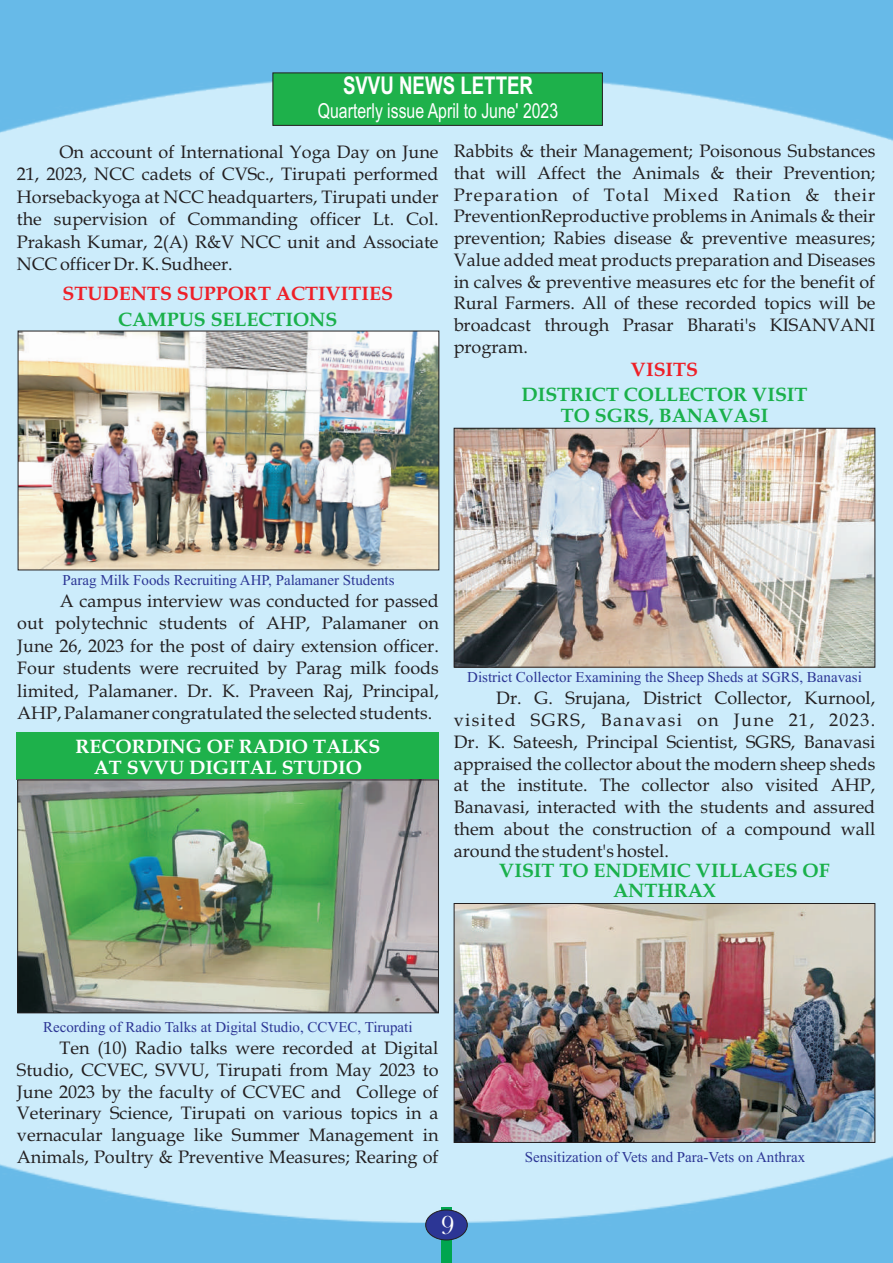
<style>
.page{position:relative;width:893px;height:1263px;background:#fff}
.page>*{position:absolute;margin:0;border:0;box-sizing:border-box;transform-origin:0 0}
.t1{font:27px "Bask Old Face";color:#fff}
.t2{font:700 24.45px "Arial";color:#fff;scale:.76 1}
.t3{font:20.7px "Arial";color:#fff;scale:.76 1}
.t4{font:700 19.5px/20.7px "Book Antiqua";color:#1ab04b;text-align:center}
.t5{font:700 19.5px/20.7px "Book Antiqua";color:#fff;text-align:center}
.t6{font:700 19.5px "Book Antiqua";color:#ee2028}
.t7{font:18px/21.8px "Book Antiqua";color:#231f20;text-align:justify}
.t8{font:15px "Times New Roman";color:#2c3695}
</style>
<div class="page">
<img style="left:0;top:0;width:893px;height:1263px">
<div style="left:441px;top:1206px;width:11px;height:57px;background:#00a54f"></div>
<div style="left:425px;top:1210px;width:42px;height:30px;background:#2c3695;border:1px solid #231f20;border-radius:50%"></div>
<div style="left:272px;top:73px;width:331px;height:53px;background:#1eb14b;border:1px solid #231f20"></div>
<img style="left:20px;top:333px;width:417px;height:235px">
<div style="left:17px;top:732px;width:422px;height:48px;background:#1eb14b"></div>
<img style="left:19px;top:782px;width:418px;height:229px">
<div style="left:17px;top:780px;width:422px;height:233px;border:1px solid #231f20"></div>
<img style="left:456px;top:430px;width:417px;height:235px">
<div style="left:454px;top:428px;width:421px;height:239px;border:1px solid #231f20"></div>
<img style="left:456px;top:905px;width:417px;height:235px">
<div style="left:454px;top:903px;width:421px;height:239px;border:1px solid #231f20"></div>
<h2 class="t2" style="left:343px;top:76px;width:251px">SVVU NEWS LETTER</h2>
<p class="t3" style="left:318px;top:103px;width:318px">Quarterly issue April to June' 2023</p>
<p class="t7" style="left:17px;top:143px;width:423px;line-height:22.5px;text-indent:43px">On account of International Yoga Day on June 21, 2023, NCC cadets of CVSc., Tirupati performed Horsebackyoga at NCC headquarters, Tirupati under the supervision of Commanding officer Lt. Col.<br>Prakash Kumar, 2(A) R&amp;V NCC unit and Associate NCC officer Dr. K. Sudheer.</p>
<p class="t7" style="left:454px;top:142px;width:423px">Rabbits &amp; their Management; Poisonous Substances that will Affect the Animals &amp; their Prevention; Preparation of Total Mixed Ration &amp; their PreventionReproductive problems in Animals &amp; their prevention; Rabies disease &amp; preventive measures; Value added meat products preparation and Diseases in calves &amp; preventive measures etc for the benefit of Rural Farmers. All of these recorded topics will be broadcast through Prasar Bharati's KISANVANI program.</p>
<p class="t4" style="left:521px;top:386px;width:287px">DISTRICT COLLECTOR VISIT<br>TO SGRS, BANAVASI</p>
<p class="t6" style="left:63px;top:286px;width:332px">STUDENTS SUPPORT ACTIVITIES</p>
<p class="t4" style="left:118px;top:311px;width:221px">CAMPUS SELECTIONS</p>
<p class="t6" style="left:631px;top:362px;width:69px">VISITS</p>
<p class="t8" style="left:62px;top:575px;width:334px">Parag Milk Foods Recruiting AHP, Palamaner Students</p>
<p class="t7" style="left:17px;top:592px;width:423px;line-height:22.5px;text-indent:43px">A campus interview was conducted for passed out polytechnic students of AHP, Palamaner on June 26, 2023 for the post of dairy extension officer.<br>Four students were recruited by Parag milk foods limited, Palamaner. Dr. K. Praveen Raj, Principal, AHP, Palamaner congratulated the selected students.</p>
<p class="t5" style="left:75px;top:739px;width:306px">RECORDING OF RADIO TALKS<br>AT SVVU DIGITAL STUDIO</p>
<p class="t8" style="left:467px;top:672px;width:396px">District Collector Examining the Sheep Sheds at SGRS, Banavasi</p>
<p class="t7" style="left:454px;top:689px;width:423px;text-indent:43px">Dr. G. Srujana, District Collector, Kurnool, visited SGRS, Banavasi on June 21, 2023.<br>Dr. K. Sateesh, Principal Scientist, SGRS, Banavasi appraised the collector about the modern sheep sheds at the institute. The collector also visited AHP, Banavasi, interacted with the students and assured them about the construction of a compound wall around the student's hostel.</p>
<p class="t4" style="left:499px;top:862px;width:332px">VISIT TO ENDEMIC VILLAGES OF<br>ANTHRAX</p>
<p class="t8" style="left:43px;top:1022px;width:371px">Recording of Radio Talks at Digital Studio, CCVEC, Tirupati</p>
<p class="t7" style="left:17px;top:1039px;width:423px;text-indent:43px">Ten (10) Radio talks were recorded at Digital Studio, CCVEC, SVVU, Tirupati from May 2023 to June 2023 by the faculty of CCVEC and College of Veterinary Science, Tirupati on various topics in a vernacular language like Summer Management in Animals, Poultry &amp; Preventive Measures; Rearing of</p>
<p class="t8" style="left:525px;top:1151px;width:282px">Sensitization of Vets and Para-Vets on Anthrax</p>
<h1 class="t1" style="left:441px;top:1215px;width:15px">9</h1>
</div>
